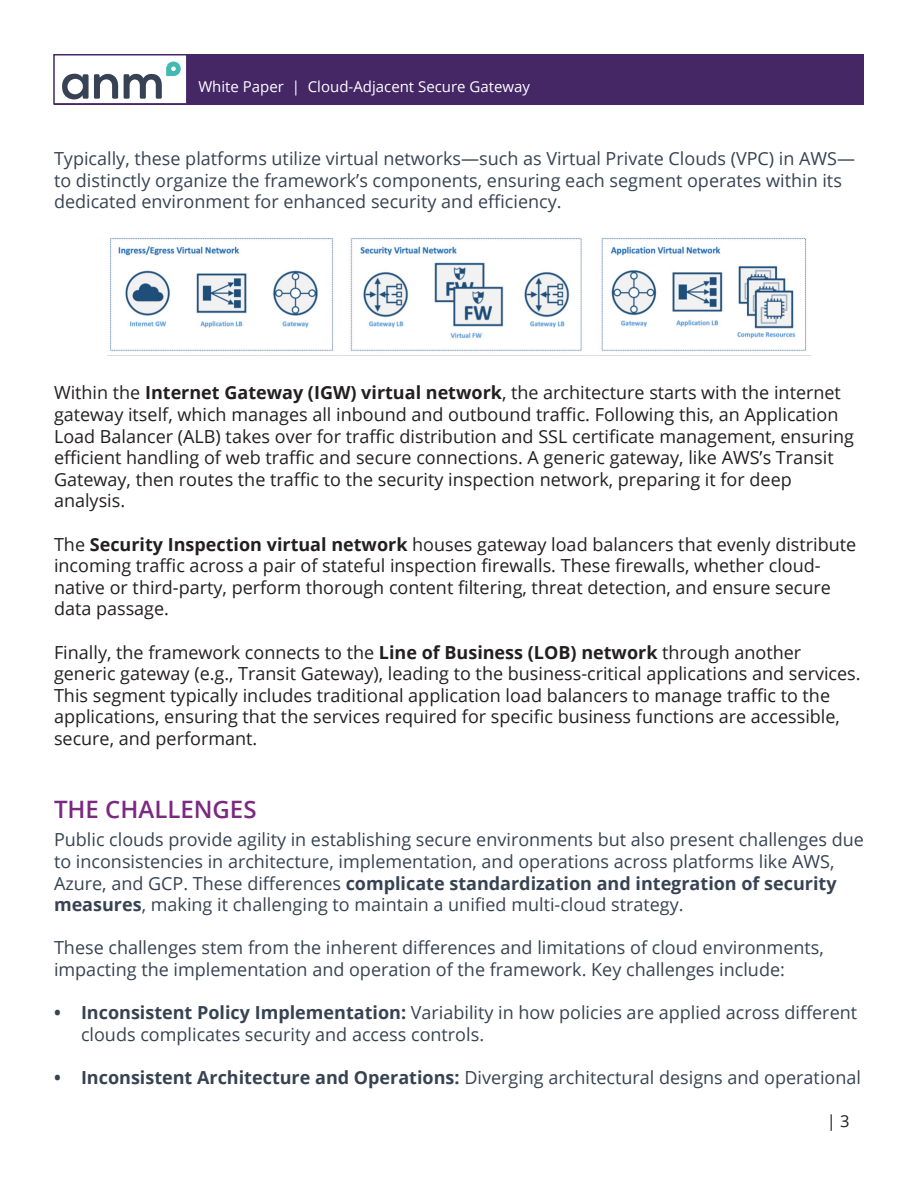
<style>
.page{position:relative;width:918px;height:1188px;background:#fff}
.page>*{position:absolute;margin:0;border:0;box-sizing:border-box;transform-origin:0 0}
.t1{font:600 24px "Open Sans";color:#7b2981}
.t2{font:18px/21.6px "Open Sans";color:#231f20}
.t3{font:18px/21.6px "Open Sans";color:#374352}
.t4{font:16.5px "Open Sans";color:#231f20}
.t5{font:15px "Open Sans";color:#fff}
.s1{font-weight:700}
</style>
<div class="page">
<div style="left:54px;top:54px;width:810px;height:51px;background:#452766"></div>
<div style="left:53px;top:54px;width:135px;height:51px;background:#fff;border:2px solid #452766"></div>
<svg style="left:62px;top:74px;width:56px;height:25px"></svg>
<svg style="left:124px;top:62px;width:57px;height:37px"></svg>
<img style="left:108px;top:238px;width:702px;height:118px">
<p class="t5" style="left:198px;top:76px;width:333px">White Paper | Cloud-Adjacent Secure Gateway</p>
<p class="t3" style="left:54px;top:147px;width:803px">Typically, these platforms utilize virtual networks—such as Virtual Private Clouds (VPC) in AWS— to distinctly organize the framework’s components, ensuring each segment operates within its dedicated environment for enhanced security and efficiency.</p>
<p class="t2" style="left:54px;top:382px;width:802px">Within the <span class="s1">Internet Gateway (IGW) virtual network</span>, the architecture starts with the internet gateway itself, which manages all inbound and outbound traffic. Following this, an Application Load Balancer (ALB) takes over for traffic distribution and SSL certificate management, ensuring efficient handling of web traffic and secure connections. A generic gateway, like AWS’s Transit Gateway, then routes the traffic to the security inspection network, preparing it for deep analysis.</p>
<p class="t2" style="left:54px;top:533px;width:804px">The <span class="s1">Security Inspection virtual network</span> houses gateway load balancers that evenly distribute incoming traffic across a pair of stateful inspection firewalls. These firewalls, whether cloud&shy;native or third-party, perform thorough content filtering, threat detection, and ensure secure data passage.</p>
<p class="t2" style="left:54px;top:641px;width:808px">Finally, the framework connects to the <span class="s1">Line of Business (LOB) network</span> through another generic gateway (e.g., Transit Gateway), leading to the business-critical applications and services.<br>This segment typically includes traditional application load balancers to manage traffic to the applications, ensuring that the services required for specific business functions are accessible, secure, and performant.</p>
<p class="t1" style="left:54px;top:793px;width:204px">THE CHALLENGES</p>
<p class="t3" style="left:54px;top:829px;width:812px">Public clouds provide agility in establishing secure environments but also present challenges due to inconsistencies in architecture, implementation, and operations across platforms like AWS, Azure, and GCP. These differences <span class="s1">complicate standardization and integration of security measures</span>, making it challenging to maintain a unified multi-cloud strategy.</p>
<p class="t3" style="left:54px;top:937px;width:771px">These challenges stem from the inherent differences and limitations of cloud environments, impacting the implementation and operation of the framework. Key challenges include:</p>
<p class="t3" style="left:81px;top:1001px;width:778px;text-indent:-27px"><span class="s1">• Inconsistent Policy Implementation:</span> Variability in how policies are applied across different clouds complicates security and access controls.</p>
<p class="t3" style="left:54px;top:1066px;width:809px"><span class="s1">• Inconsistent Architecture and Operations:</span> Diverging architectural designs and operational</p>
<p class="t4" style="left:827px;top:1110px;width:24px">| 3</p>
</div>
